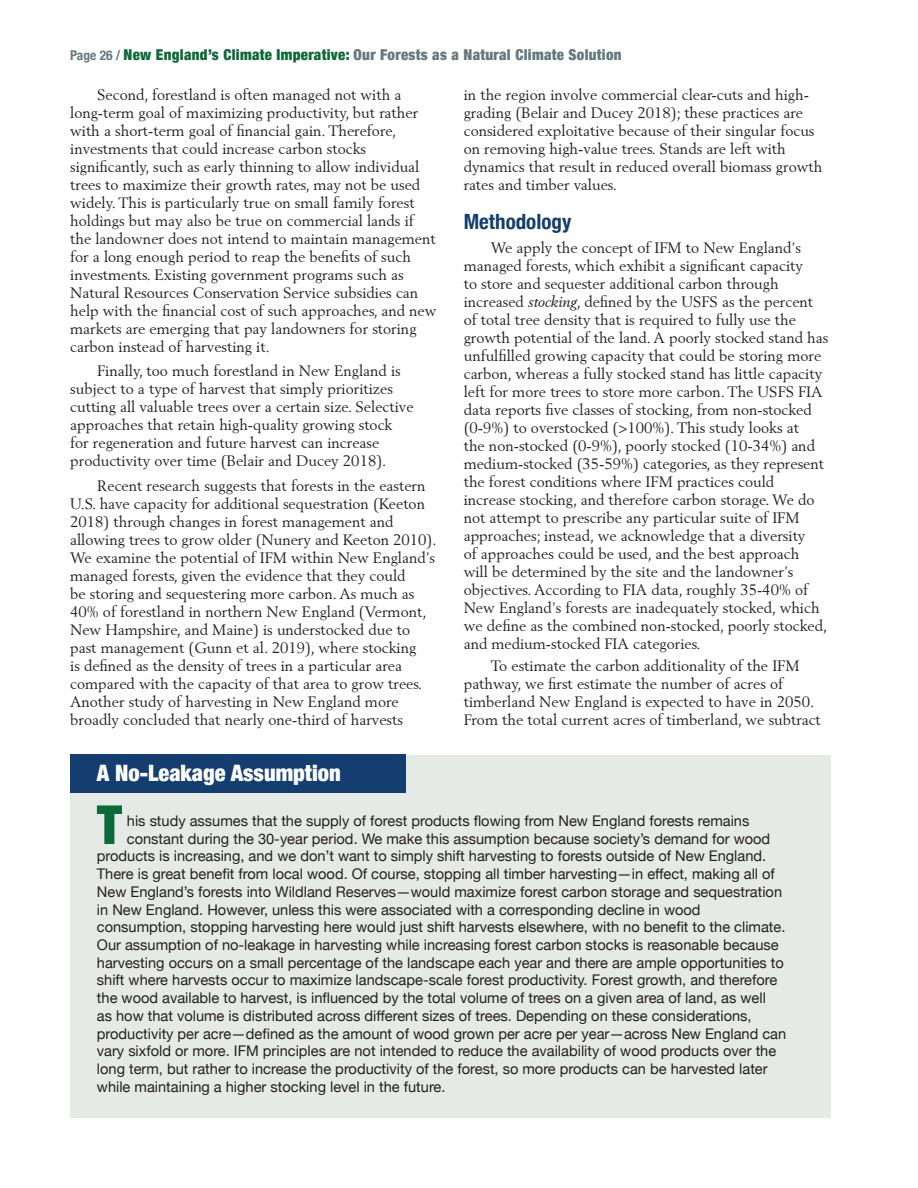
<style>
.page{position:relative;width:918px;height:1188px;background:#fff}
.page>*{position:absolute;margin:0;border:0;box-sizing:border-box;transform-origin:0 0}
.Body_Text{font:900 condensed 54px "Helvetica Neue";color:#0c6938}
.Box_Text{font:900 condensed 22.65px "Helvetica Neue";color:#fff}
.B-level_Head{font:700 condensed 21px "Helvetica Neue";color:#143e6f}
.Body_Text-2{font:15px/18px "Berling LT Std";color:#231f20}
.t1{font:900 condensed 15px "Helvetica Neue";letter-spacing:.02em;color:#63797e}
.Box_Text-2{font:14.7px "Helvetica Neue";color:#231f20}
.s1{font-weight:700;font-size:13.5px}
.s2{color:#0c6938}
.s3{font-style:italic}
</style>
<div class="page">
<div style="left:70px;top:755px;width:760px;height:362px;background:#e5eae6"></div>
<div style="left:70px;top:754px;width:336px;height:39px;background:#143e6f"></div>
<p class="t1" style="left:70px;top:42px;width:553px"><span class="s1">Page 26 /</span> <span class="s2">New England’s Climate Imperative:</span> Our Forests as a Natural Climate Solution</p>
<p class="Body_Text-2" style="left:464px;top:85px;width:360px">in the region involve commercial clear-cuts and high&shy;grading (Belair and Ducey 2018); these practices are considered exploitative because of their singular focus on removing high-value trees. Stands are left with dynamics that result in reduced overall biomass growth rates and timber values.</p>
<p class="B-level_Head" style="left:464px;top:204px;width:109px">Methodology</p>
<p class="Body_Text-2" style="left:464px;top:239px;width:366px;text-indent:27px">We apply the concept of IFM to New England’s managed forests, which exhibit a significant capacity<br>to store and sequester additional carbon through increased <span class="s3">stocking</span>, defined by the USFS as the percent of total tree density that is required to fully use the growth potential of the land. A poorly stocked stand has unfulfilled growing capacity that could be storing more carbon, whereas a fully stocked stand has little capacity left for more trees to store more carbon. The USFS FIA data reports five classes of stocking, from non-stocked (0-9%) to overstocked (&gt;100%). This study looks at<br>the non-stocked (0-9%), poorly stocked (10-34%) and medium-stocked (35-59%) categories, as they represent the forest conditions where IFM practices could increase stocking, and therefore carbon storage. We do not attempt to prescribe any particular suite of IFM approaches; instead, we acknowledge that a diversity<br>of approaches could be used, and the best approach<br>will be determined by the site and the landowner’s objectives. According to FIA data, roughly 35-40% of New England’s forests are inadequately stocked, which we define as the combined non-stocked, poorly stocked, and medium-stocked FIA categories.</p>
<p class="Body_Text-2" style="left:464px;top:656px;width:359px;text-indent:27px">To estimate the carbon additionality of the IFM pathway, we first estimate the number of acres of timberland New England is expected to have in 2050.<br>From the total current acres of timberland, we subtract</p>
<p class="Box_Text" style="left:97px;top:755px;width:245px">A No-Leakage Assumption</p>
<p class="Box_Text-2" style="left:127px;top:810px;width:624px">his study assumes that the supply of forest products flowing from New England forests remains</p>
<p class="Box_Text-2" style="left:127px;top:828px;width:645px">constant during the 30-year period. We make this assumption because society’s demand for wood</p>
<p class="Box_Text-2" style="left:97px;top:846px;width:671px">products is increasing, and we don’t want to simply shift harvesting to forests outside of New England.</p>
<p class="Box_Text-2" style="left:97px;top:863px;width:680px">There is great benefit from local wood. Of course, stopping all timber harvesting—in effect, making all of</p>
<p class="Box_Text-2" style="left:97px;top:881px;width:687px">New England’s forests into Wildland Reserves—would maximize forest carbon storage and sequestration</p>
<p class="Box_Text-2" style="left:97px;top:899px;width:605px">in New England. However, unless this were associated with a corresponding decline in wood</p>
<p class="Box_Text-2" style="left:97px;top:916px;width:690px">consumption, stopping harvesting here would just shift harvests elsewhere, with no benefit to the climate.</p>
<p class="Box_Text-2" style="left:97px;top:934px;width:683px">Our assumption of no-leakage in harvesting while increasing forest carbon stocks is reasonable because</p>
<p class="Box_Text-2" style="left:97px;top:952px;width:688px">harvesting occurs on a small percentage of the landscape each year and there are ample opportunities to</p>
<p class="Box_Text-2" style="left:97px;top:970px;width:682px">shift where harvests occur to maximize landscape-scale forest productivity. Forest growth, and therefore</p>
<p class="Box_Text-2" style="left:97px;top:987px;width:671px">the wood available to harvest, is influenced by the total volume of trees on a given area of land, as well</p>
<p class="Box_Text-2" style="left:97px;top:1005px;width:656px">as how that volume is distributed across different sizes of trees. Depending on these considerations,</p>
<p class="Box_Text-2" style="left:97px;top:1023px;width:691px">productivity per acre—defined as the amount of wood grown per acre per year—across New England can</p>
<p class="Box_Text-2" style="left:97px;top:1040px;width:681px">vary sixfold or more. IFM principles are not intended to reduce the availability of wood products over the</p>
<p class="Box_Text-2" style="left:97px;top:1058px;width:672px">long term, but rather to increase the productivity of the forest, so more products can be harvested later</p>
<p class="Box_Text-2" style="left:97px;top:1076px;width:350px">while maintaining a higher stocking level in the future.</p>
<p class="Body_Text-2" style="left:70px;top:85px;width:368px;text-indent:27px">Second, forestland is often managed not with a long-term goal of maximizing productivity, but rather with a short-term goal of financial gain. Therefore, investments that could increase carbon stocks significantly, such as early thinning to allow individual trees to maximize their growth rates, may not be used widely. This is particularly true on small family forest holdings but may also be true on commercial lands if the landowner does not intend to maintain management for a long enough period to reap the benefits of such investments. Existing government programs such as Natural Resources Conservation Service subsidies can help with the financial cost of such approaches, and new markets are emerging that pay landowners for storing carbon instead of harvesting it.</p>
<p class="Body_Text-2" style="left:70px;top:362px;width:345px;text-indent:27px">Finally, too much forestland in New England is subject to a type of harvest that simply prioritizes cutting all valuable trees over a certain size. Selective approaches that retain high-quality growing stock for regeneration and future harvest can increase productivity over time (Belair and Ducey 2018).</p>
<p class="Body_Text-2" style="left:70px;top:477px;width:368px;text-indent:27px">Recent research suggests that forests in the eastern U.S. have capacity for additional sequestration (Keeton 2018) through changes in forest management and allowing trees to grow older (Nunery and Keeton 2010).<br>We examine the potential of IFM within New England’s managed forests, given the evidence that they could<br>be storing and sequestering more carbon. As much as 40% of forestland in northern New England (Vermont, New Hampshire, and Maine) is understocked due to past management (Gunn et al. 2019), where stocking<br>is defined as the density of trees in a particular area compared with the capacity of that area to grow trees.<br>Another study of harvesting in New England more broadly concluded that nearly one-third of harvests</p>
<p class="Body_Text" style="left:97px;top:780px;width:26px">T</p>
</div>
